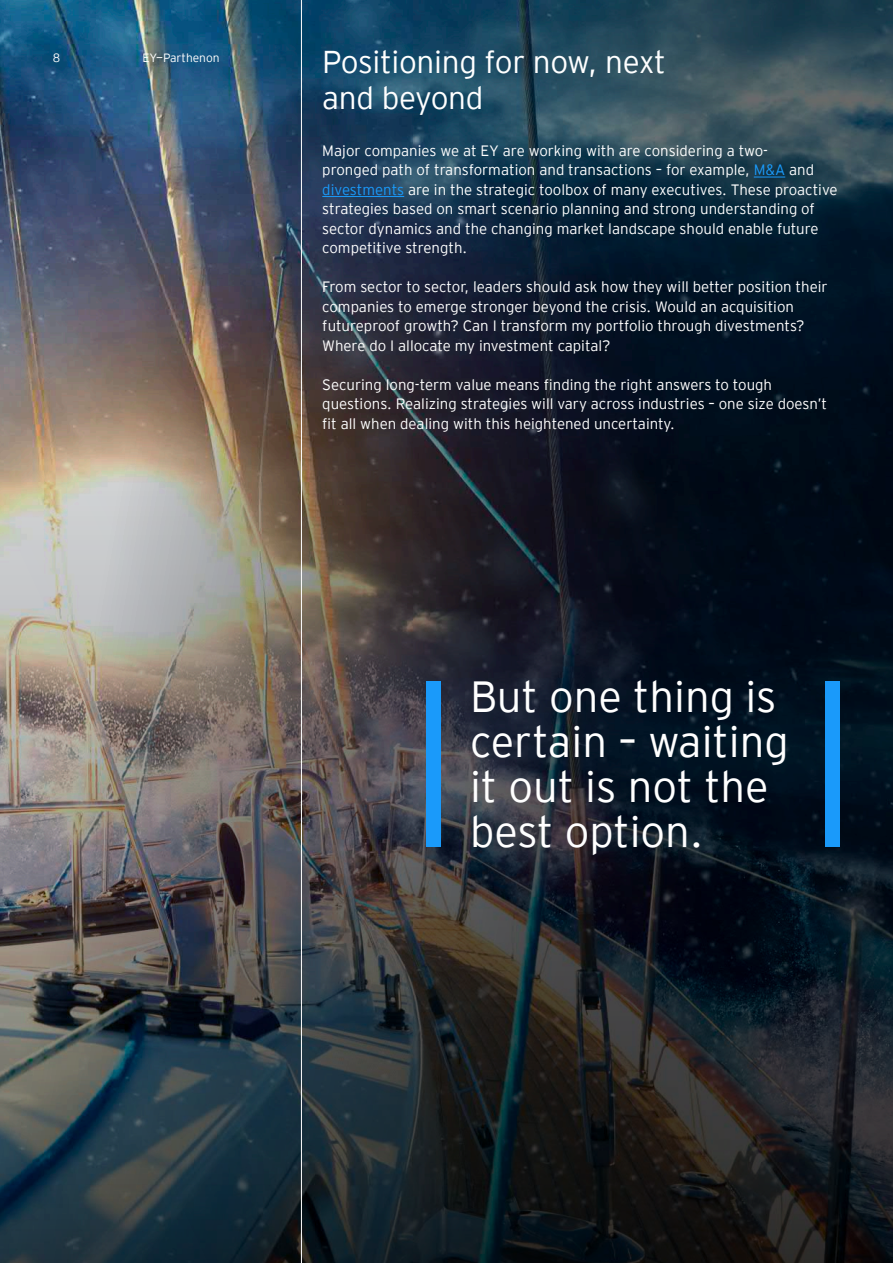
<style>
.page{position:relative;width:893px;height:1263px;background:#fff}
.page>*{position:absolute;margin:0;border:0;box-sizing:border-box;transform-origin:0 0}
.t1{font:300 43.5px/45px "EY Interstate";color:#fff}
.t2{font:300 31.5px/36px "EY Interstate";letter-spacing:-.01em;color:#fff}
.t3{font:300 15px/19.5px "EY Interstate";color:#fff}
.t4{font:300 12px "EY Interstate";color:#fff}
.s1{color:#1a9afa}
</style>
<div class="page">
<img style="left:0;top:0;width:893px;height:1263px">
<hr style="left:754px;top:177px;width:31px;height:1px;background:#1a9afa">
<hr style="left:322px;top:196px;width:82px;height:1px;background:#1a9afa">
<hr style="left:301px;top:0;width:1px;height:1263px;background:#fff">
<div style="left:427px;top:681px;width:14px;height:166px;background:#1a9afa"></div>
<div style="left:826px;top:681px;width:14px;height:166px;background:#1a9afa"></div>
<p class="t4" style="left:53px;top:50px;width:9px">8</p>
<p class="t4" style="left:143px;top:50px;width:79px">EY—Parthenon</p>
<p class="t2" style="left:322px;top:42px;width:345px">Positioning for now, next and beyond</p>
<p class="t3" style="left:322px;top:140px;width:517px">Major companies we at EY are working with are considering a two-<br>pronged path of transformation and transactions – for example, <span class="s1">M&amp;A</span> and <span class="s1">divestments</span> are in the strategic toolbox of many executives. These proactive strategies based on smart scenario planning and strong understanding of sector dynamics and the changing market landscape should enable future competitive strength.</p>
<p class="t3" style="left:322px;top:276px;width:507px">From sector to sector, leaders should ask how they will better position their companies to emerge stronger beyond the crisis. Would an acquisition futureproof growth? Can I transform my portfolio through divestments?<br>Where do I allocate my investment capital?</p>
<p class="t3" style="left:322px;top:374px;width:506px">Securing long-term value means finding the right answers to tough questions. Realizing strategies will vary across industries – one size doesn’t fit all when dealing with this heightened uncertainty.</p>
<p class="t1" style="left:470px;top:672px;width:320px">But one thing is certain – waiting it out is not the best option.</p>
</div>
